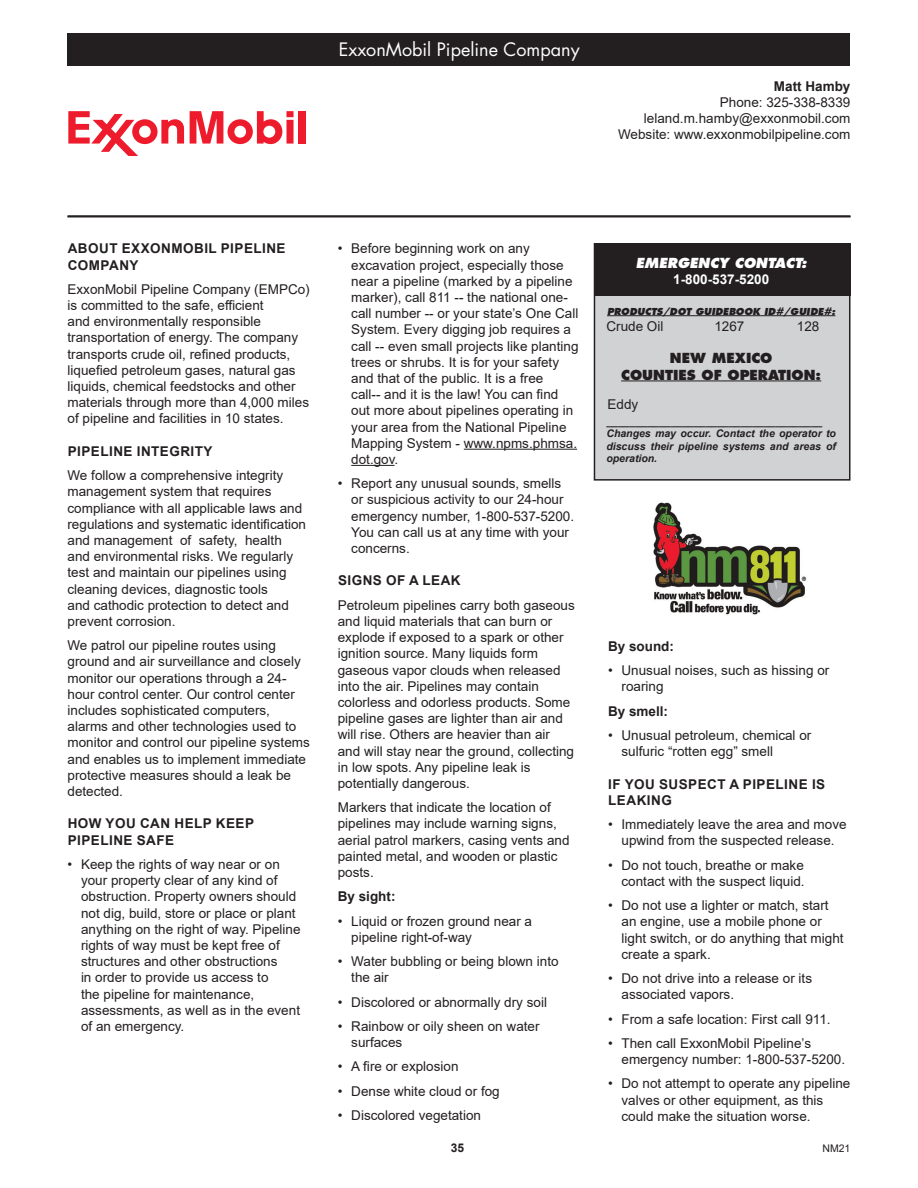
<style>
.page{position:relative;width:918px;height:1188px;background:#fff}
.page>*{position:absolute;margin:0;border:0;box-sizing:border-box;transform-origin:0 0}
.t1{font:18px "Futura";color:#fff}
.t2{font:13.5px/16.2px "Arial";color:#231f20}
.t3{font:700 13.5px/16.2px "Arial";letter-spacing:.035em;color:#231f20}
.t4{font:800 13.5px "Futura";color:#231f20}
.t5{font:italic 800 13.5px "Futura";color:#fff}
.t6{font:700 13.5px "Arial";color:#fff}
.t7{font:700 13.5px "Arial";color:#231f20}
.t8{font:700 12px "Arial";color:#231f20}
.t9{font:italic 700 10.5px/12.6px "Arial";color:#231f20;text-align:justify}
.t10{font:10.5px "Arial";color:#231f20}
.t11{font:italic 800 9.3px "Futura";color:#231f20}
</style>
<div class="page">
<div style="left:594px;top:244px;width:256px;height:236px;background:#d1d2d4"></div>
<div style="left:594px;top:243px;width:256px;height:238px;border:2px solid #231f20"></div>
<hr style="left:68px;top:216px;width:782px;height:2px;background:#231f20">
<div style="left:594px;top:244px;width:256px;height:52px;background:#231f20"></div>
<hr style="left:607px;top:315px;width:228px;height:1px;background:#231f20">
<hr style="left:621px;top:381px;width:200px;height:1px;background:#231f20">
<hr style="left:68px;top:215px;width:782px;height:2px;background:#231f20">
<div style="left:299px;top:111px;width:7px;height:33px;background:#ee1b2d"></div>
<svg style="left:190px;top:111px;width:104px;height:33px"></svg>
<svg style="left:68px;top:111px;width:116px;height:45px"></svg>
<div style="left:68px;top:34px;width:782px;height:32px;background:#231f20"></div>
<img style="left:653px;top:502px;width:154px;height:113px">
<hr style="left:464px;top:449px;width:113px;height:1px;background:#231f20">
<hr style="left:351px;top:465px;width:44px;height:1px;background:#231f20">
<p class="t1" style="left:339px;top:38px;width:242px">ExxonMobil Pipeline Company</p>
<p class="t7" style="left:774px;top:77px;width:78px">Matt Hamby</p>
<p class="t2" style="left:720px;top:94px;width:132px">Phone: 325-338-8339</p>
<p class="t2" style="left:644px;top:110px;width:208px">leland.m.hamby@exxonmobil.com</p>
<p class="t2" style="left:618px;top:127px;width:234px">Website: www.exxonmobilpipeline.com</p>
<p class="t3" style="left:68px;top:241px;width:219px">ABOUT EXXONMOBIL PIPELINE<br>COMPANY</p>
<p class="t2" style="left:68px;top:281px;width:244px">ExxonMobil Pipeline Company (EMPCo) is committed to the safe, efficient<br>and environmentally responsible transportation of energy. The company transports crude oil, refined products, liquefied petroleum gases, natural gas liquids, chemical feedstocks and other materials through more than 4,000 miles of pipeline and facilities in 10 states.</p>
<p class="t3" style="left:68px;top:443px;width:146px">PIPELINE INTEGRITY</p>
<p class="t2" style="left:68px;top:467px;width:240px">We follow a comprehensive integrity management system that requires compliance with all applicable laws and regulations and systematic identification and management of safety, health and environmental risks. We regularly test and maintain our pipelines using cleaning devices, diagnostic tools<br>and cathodic protection to detect and prevent corrosion.</p>
<p class="t2" style="left:68px;top:637px;width:244px">We patrol our pipeline routes using ground and air surveillance and closely monitor our operations through a 24- hour control center. Our control center includes sophisticated computers, alarms and other technologies used to monitor and control our pipeline systems and enables us to implement immediate protective measures should a leak be detected.</p>
<p class="t3" style="left:68px;top:816px;width:188px">HOW YOU CAN HELP KEEP<br>PIPELINE SAFE</p>
<p class="t2" style="left:81px;top:856px;width:221px;text-indent:-14px">• Keep the rights of way near or on your property clear of any kind of obstruction. Property owners should not dig, build, store or place or plant anything on the right of way. Pipeline rights of way must be kept free of structures and other obstructions<br>in order to provide us access to<br>the pipeline for maintenance, assessments, as well as in the event of an emergency.</p>
<p class="t2" style="left:351px;top:240px;width:229px;text-indent:-14px">• Before beginning work on any excavation project, especially those near a pipeline (marked by a pipeline marker), call 811 -- the national one&shy;call number -- or your state’s One Call System. Every digging job requires a call -- even small projects like planting trees or shrubs. It is for your safety and that of the public. It is a free<br>call-- and it is the law! You can find out more about pipelines operating in your area from the National Pipeline Mapping System - www.npms.phmsa. dot.gov.</p>
<p class="t2" style="left:351px;top:475px;width:224px;text-indent:-14px">• Report any unusual sounds, smells or suspicious activity to our 24-hour emergency number, 1-800-537-5200.<br>You can call us at any time with your concerns.</p>
<p class="t3" style="left:338px;top:573px;width:124px">SIGNS OF A LEAK</p>
<p class="t2" style="left:338px;top:597px;width:239px">Petroleum pipelines carry both gaseous and liquid materials that can burn or explode if exposed to a spark or other ignition source. Many liquids form gaseous vapor clouds when released into the air. Pipelines may contain colorless and odorless products. Some pipeline gases are lighter than air and will rise. Others are heavier than air and will stay near the ground, collecting in low spots. Any pipeline leak is potentially dangerous.</p>
<p class="t2" style="left:338px;top:799px;width:233px">Markers that indicate the location of pipelines may include warning signs, aerial patrol markers, casing vents and painted metal, and wooden or plastic posts.</p>
<p class="t3" style="left:338px;top:889px;width:59px">By sight:</p>
<p class="t2" style="left:351px;top:913px;width:182px;text-indent:-14px">• Liquid or frozen ground near a pipeline right-of-way</p>
<p class="t2" style="left:351px;top:953px;width:209px;text-indent:-14px">• Water bubbling or being blown into the air</p>
<p class="t2" style="left:338px;top:994px;width:211px">• Discolored or abnormally dry soil</p>
<p class="t2" style="left:351px;top:1018px;width:190px;text-indent:-14px">• Rainbow or oily sheen on water surfaces</p>
<p class="t2" style="left:338px;top:1059px;width:122px">• A fire or explosion</p>
<p class="t2" style="left:338px;top:1083px;width:164px">• Dense white cloud or fog</p>
<p class="t2" style="left:338px;top:1107px;width:145px">• Discolored vegetation</p>
<p class="t5" style="left:636px;top:254px;width:172px">EMERGENCY CONTACT:</p>
<p class="t6" style="left:673px;top:270px;width:98px">1-800-537-5200</p>
<p class="t11" style="left:607px;top:305px;width:230px">PRODUCTS/DOT GUIDEBOOK ID#/GUIDE#:</p>
<p class="t2" style="left:606px;top:318px;width:59px">Crude Oil</p>
<p class="t2" style="left:714px;top:318px;width:32px">1267</p>
<p class="t2" style="left:797px;top:318px;width:24px">128</p>
<p class="t4" style="left:670px;top:350px;width:104px">NEW MEXICO</p>
<p class="t4" style="left:621px;top:366px;width:202px">COUNTIES OF OPERATION:</p>
<p class="t2" style="left:608px;top:396px;width:32px">Eddy</p>
<p class="t9" style="left:606px;top:415px;width:218px">_____________________________________</p>
<p class="t9" style="left:606px;top:428px;width:231px">Changes may occur. Contact the operator to discuss their pipeline systems and areas of operation.</p>
<p class="t3" style="left:608px;top:638px;width:68px">By sound:</p>
<p class="t2" style="left:622px;top:662px;width:209px;text-indent:-14px">• Unusual noises, such as hissing or roaring</p>
<p class="t3" style="left:608px;top:703px;width:62px">By smell:</p>
<p class="t2" style="left:622px;top:727px;width:191px;text-indent:-14px">• Unusual petroleum, chemical or sulfuric “rotten egg” smell</p>
<p class="t3" style="left:608px;top:776px;width:218px">IF YOU SUSPECT A PIPELINE IS<br>LEAKING</p>
<p class="t2" style="left:608px;top:816px;width:240px;text-align:center">• Immediately leave the area and move upwind from the suspected release.</p>
<p class="t2" style="left:608px;top:857px;width:198px;text-align:right">• Do not touch, breathe or make contact with the suspect liquid.</p>
<p class="t2" style="left:622px;top:897px;width:224px;text-indent:-14px">• Do not use a lighter or match, start an engine, use a mobile phone or light switch, or do anything that might create a spark.</p>
<p class="t2" style="left:622px;top:970px;width:192px;text-indent:-14px">• Do not drive into a release or its associated vapors.</p>
<p class="t2" style="left:608px;top:1011px;width:224px">• From a safe location: First call 911.</p>
<p class="t2" style="left:622px;top:1035px;width:225px;text-indent:-14px">• Then call ExxonMobil Pipeline’s emergency number: 1-800-537-5200.</p>
<p class="t2" style="left:622px;top:1075px;width:230px;text-indent:-14px">• Do not attempt to operate any pipeline valves or other equipment, as this could make the situation worse.</p>
<p class="t8" style="left:451px;top:1139px;width:15px">35</p>
<p class="t10" style="left:822px;top:1141px;width:30px">NM21</p>
</div>
